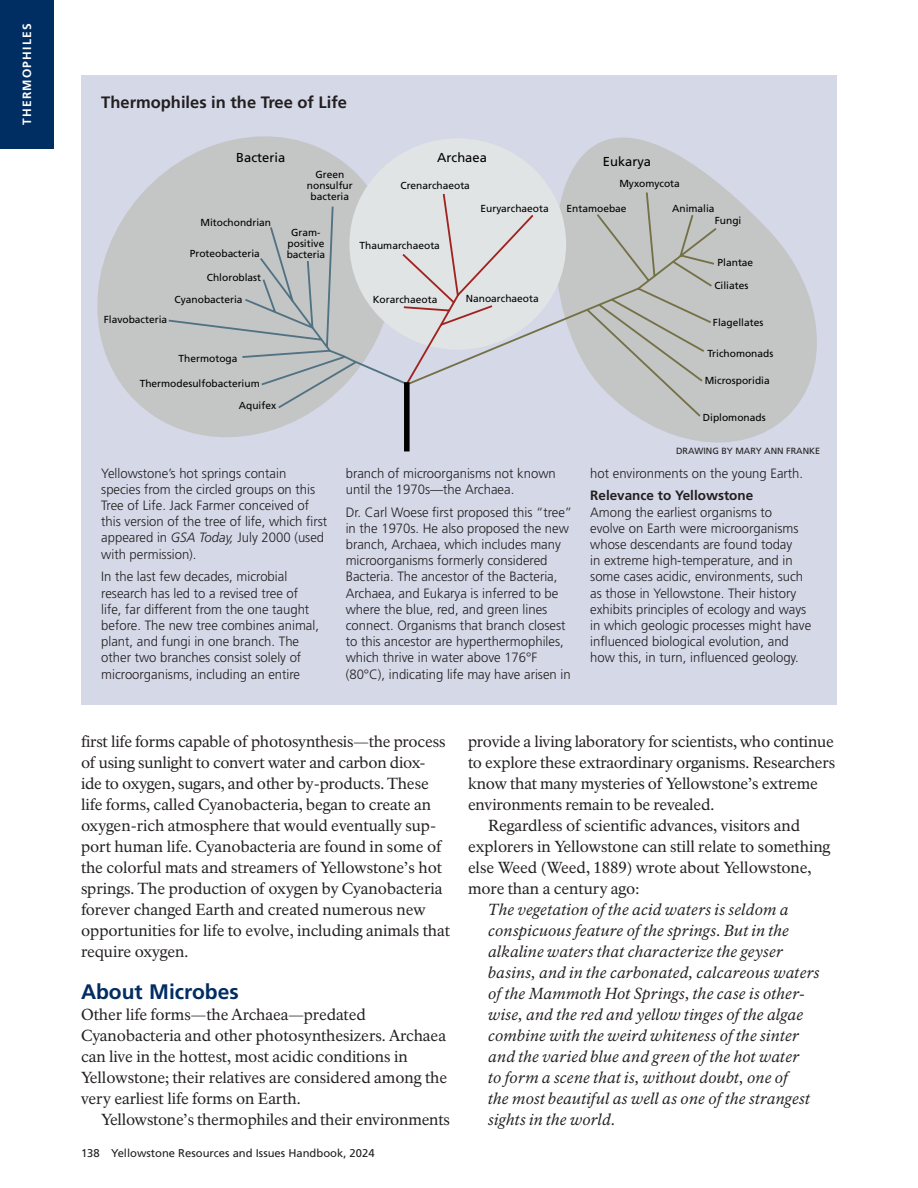
<style>
.page{position:relative;width:918px;height:1188px;background:#fff}
.page>*{position:absolute;margin:0;border:0;box-sizing:border-box;transform-origin:0 0}
.Heading_2__Ch_5{font:700 21px "Frutiger LT Std";color:#002d62}
.t1{font:700 16.5px "Frutiger LT Std";color:#231f20}
.Body_Text__following_paragraphs{font:15.75px/21px "NPS Rawlinson OT";letter-spacing:-.01em;color:#231f20}
.Body_Text__Block_Quote{font:italic 15.75px/21px "NPS Rawlinson OT";letter-spacing:.01em;color:#231f20}
.Body_Text__first_paragraph{font:15.75px/21px "NPS Rawlinson OT";letter-spacing:-.005em;color:#231f20}
.Sidebar__Body_Text__space_after{font:300 13.5px/16.2px "Frutiger LT Std";color:#231f20}
.t2{font:700 13.5px "Frutiger LT Std";color:#231f20}
.t3{font:12.9px "Frutiger LT Std";color:#000}
.t4{font:700 12px "Frutiger LT Std";letter-spacing:.1em;color:#fff}
.t5{font:11.25px "Frutiger LT Std";color:#231f20}
.t6{font:10.2px/11.1px "Frutiger LT Std";color:#000;text-align:center}
.Graphic_Credit{font:9px "Frutiger LT Std";color:#231f20}
.s1{font-style:italic}
</style>
<div class="page">
<div style="left:0;top:0;width:54px;height:148px;background:#002d62"></div>
<div style="left:81px;top:75px;width:756px;height:630px;background:#d4d8e7"></div>
<svg style="left:567px;top:137px;width:250px;height:306px;fill:#c4c5c5"></svg>
<svg style="left:97px;top:136px;width:252px;height:301px;fill:#c4c5c5"></svg>
<svg style="left:349px;top:139px;width:218px;height:66px;fill:#e1e4e4"></svg>
<svg style="left:402px;top:190px;width:317px;height:229px"></svg>
<svg style="left:400px;top:192px;width:135px;height:195px"></svg>
<svg style="left:167px;top:205px;width:242px;height:205px"></svg>
<div style="left:404px;top:382px;width:6px;height:69px;background:#000"></div>
<p class="t4" style="left:20px;top:125px;width:103px;rotate:-90deg">THERMOPHILES</p>
<p class="t1" style="left:101px;top:92px;width:247px">Thermophiles in the Tree of Life</p>
<p class="t3" style="left:236px;top:150px;width:51px">Bacteria</p>
<p class="t6" style="left:307px;top:169px;width:47px">Green nonsulfur bacteria</p>
<p class="t3" style="left:437px;top:150px;width:51px">Archaea</p>
<p class="t3" style="left:603px;top:154px;width:50px">Eukarya</p>
<p class="t6" style="left:400px;top:180px;width:71px">Crenarchaeota</p>
<p class="t6" style="left:481px;top:203px;width:70px">Euryarchaeota</p>
<p class="t6" style="left:619px;top:178px;width:62px">Myxomycota</p>
<p class="t6" style="left:672px;top:203px;width:44px">Animalia</p>
<p class="t6" style="left:567px;top:203px;width:62px">Entamoebae</p>
<p class="t6" style="left:200px;top:217px;width:72px">Mitochondrian</p>
<p class="t6" style="left:104px;top:314px;width:65px">Flavobacteria</p>
<p class="t6" style="left:288px;top:227px;width:38px">Gram&shy;positive</p>
<p class="t6" style="left:190px;top:248px;width:72px">Proteobacteria</p>
<p class="t6" style="left:287px;top:249px;width:40px">bacteria</p>
<p class="t6" style="left:175px;top:294px;width:69px">Cyanobacteria</p>
<p class="t6" style="left:207px;top:272px;width:56px">Chloroblast</p>
<p class="t6" style="left:179px;top:353px;width:60px">Thermotoga</p>
<p class="t6" style="left:140px;top:378px;width:122px">Thermodesulfobacterium</p>
<p class="t6" style="left:239px;top:400px;width:39px">Aquifex</p>
<p class="t6" style="left:360px;top:240px;width:82px">Thaumarchaeota</p>
<p class="t6" style="left:373px;top:294px;width:66px">Korarchaeota</p>
<p class="t6" style="left:466px;top:293px;width:74px">Nanoarchaeota</p>
<p class="Sidebar__Body_Text__space_after" style="left:101px;top:465px;width:228px">Yellowstone’s hot springs contain species from the circled groups on this Tree of Life. Jack Farmer conceived of this version of the tree of life, which first appeared in <span class="s1">GSA Today,</span> July 2000 (used with permission).</p>
<p class="Sidebar__Body_Text__space_after" style="left:101px;top:569px;width:219px">In the last few decades, microbial research has led to a revised tree of life, far different from the one taught before. The new tree combines animal, plant, and fungi in one branch. The other two branches consist solely of microorganisms, including an entire</p>
<p class="Sidebar__Body_Text__space_after" style="left:346px;top:465px;width:212px">branch of microorganisms not known until the 1970s—the Archaea.</p>
<p class="Sidebar__Body_Text__space_after" style="left:346px;top:504px;width:228px">Dr. Carl Woese first proposed this “tree” in the 1970s. He also proposed the new branch, Archaea, which includes many microorganisms formerly considered Bacteria. The ancestor of the Bacteria, Archaea, and Eukarya is inferred to be where the blue, red, and green lines connect. Organisms that branch closest to this ancestor are hyperthermophiles, which thrive in water above 176°F (80°C), indicating life may have arisen in</p>
<p class="t6" style="left:715px;top:215px;width:28px">Fungi</p>
<p class="t6" style="left:718px;top:257px;width:37px">Plantae</p>
<p class="t6" style="left:714px;top:280px;width:35px">Ciliates</p>
<p class="t6" style="left:713px;top:317px;width:52px">Flagellates</p>
<p class="t6" style="left:707px;top:348px;width:68px">Trichomonads</p>
<p class="t6" style="left:705px;top:375px;width:67px">Microsporidia</p>
<p class="t6" style="left:703px;top:412px;width:64px">Diplomonads</p>
<p class="Graphic_Credit" style="left:676px;top:446px;width:146px">DRAWING BY MARY ANN FRANKE</p>
<p class="Sidebar__Body_Text__space_after" style="left:590px;top:465px;width:214px">hot environments on the young Earth.</p>
<p class="t2" style="left:590px;top:488px;width:165px">Relevance to Yellowstone</p>
<p class="Sidebar__Body_Text__space_after" style="left:590px;top:504px;width:222px">Among the earliest organisms to<br>evolve on Earth were microorganisms whose descendants are found today<br>in extreme high-temperature, and in some cases acidic, environments, such as those in Yellowstone. Their history exhibits principles of ecology and ways in which geologic processes might have influenced biological evolution, and how this, in turn, influenced geology.</p>
<p class="Body_Text__following_paragraphs" style="left:81px;top:731px;width:371px">first life forms capable of photosynthesis—the process of using sunlight to convert water and carbon diox&shy;ide to oxygen, sugars, and other by-products. These life forms, called Cyanobacteria, began to create an oxygen-rich atmosphere that would eventually sup&shy;port human life. Cyanobacteria are found in some of the colorful mats and streamers of Yellowstone’s hot springs. The production of oxygen by Cyanobacteria forever changed Earth and created numerous new opportunities for life to evolve, including animals that require oxygen.</p>
<h2 class="Heading_2__Ch_5" style="left:81px;top:979px;width:159px">About Microbes</h2>
<p class="Body_Text__first_paragraph" style="left:81px;top:1004px;width:368px">Other life forms—the Archaea—predated Cyanobacteria and other photosynthesizers. Archaea can live in the hottest, most acidic conditions in Yellowstone; their relatives are considered among the very earliest life forms on Earth.</p>
<p class="Body_Text__following_paragraphs" style="left:101px;top:1109px;width:350px">Yellowstone’s thermophiles and their environments</p>
<p class="t5" style="left:81px;top:1147px;width:295px">138 Yellowstone Resources and Issues Handbook, 2024</p>
<p class="Body_Text__following_paragraphs" style="left:468px;top:731px;width:369px">provide a living laboratory for scientists, who continue to explore these extraordinary organisms. Researchers know that many mysteries of Yellowstone’s extreme environments remain to be revealed.</p>
<p class="Body_Text__following_paragraphs" style="left:468px;top:815px;width:364px;text-indent:20px">Regardless of scientific advances, visitors and explorers in Yellowstone can still relate to something else Weed (Weed, 1889) wrote about Yellowstone, more than a century ago:</p>
<p class="Body_Text__Block_Quote" style="left:488px;top:899px;width:333px">The vegetation of the acid waters is seldom a conspicuous feature of the springs. But in the alkaline waters that characterize the geyser basins, and in the carbonated, calcareous waters of the Mammoth Hot Springs, the case is other&shy;wise, and the red and yellow tinges of the algae combine with the weird whiteness of the sinter and the varied blue and green of the hot water<br>to form a scene that is, without doubt, one of<br>the most beautiful as well as one of the strangest sights in the world.</p>
</div>
